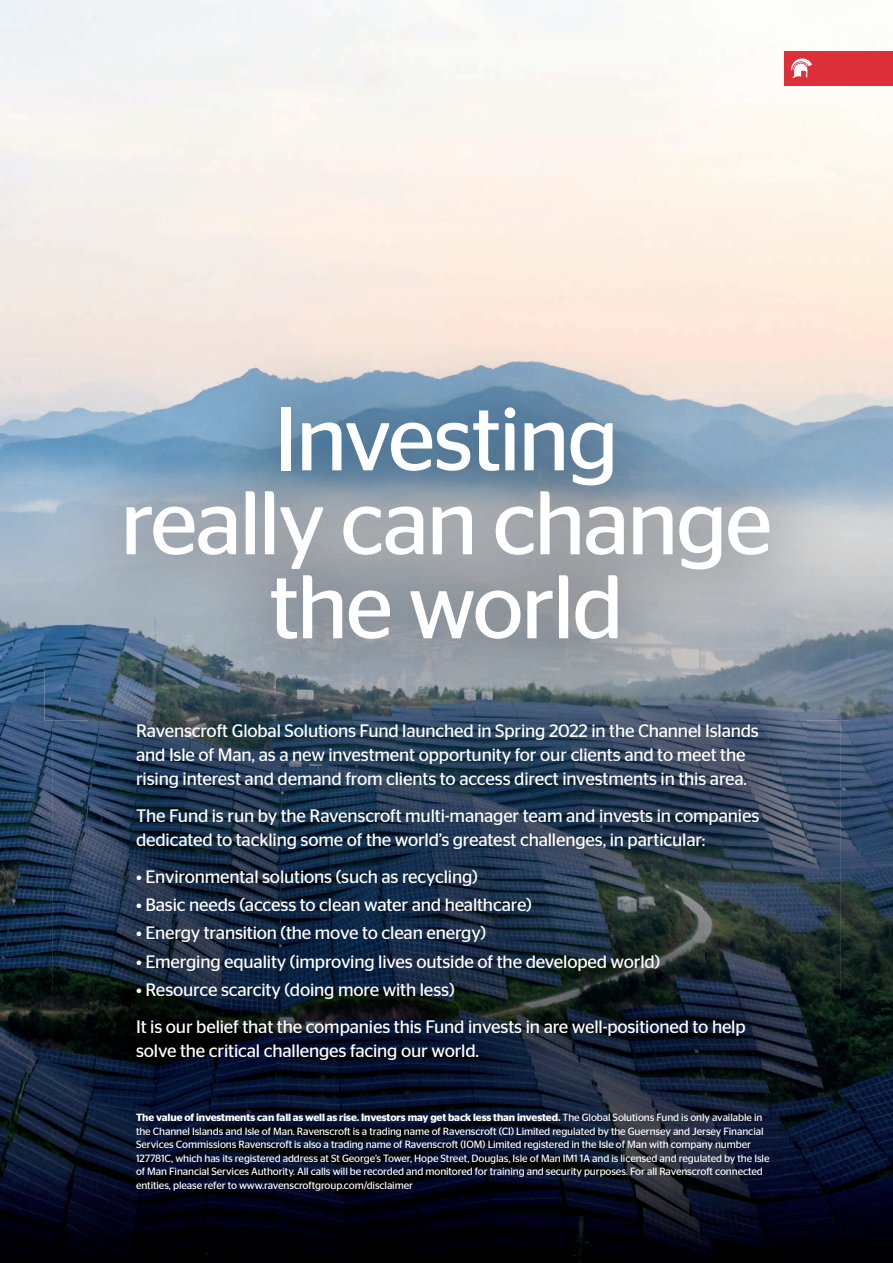
<style>
.page{position:relative;width:893px;height:1263px;background:#fff}
.page>*{position:absolute;margin:0;border:0;box-sizing:border-box;transform-origin:0 0}
.t1{font:90px/84px "Stag Sans";letter-spacing:-.025em;color:#fff;text-align:center}
.t2{font:18px/24px "Stag Sans";letter-spacing:-.01em;color:#fff}
.t3{font:10.5px/13.5px "Stag Sans";letter-spacing:-.01em;color:#fff}
.s1{font-weight:600}
</style>
<div class="page">
<img style="left:0;top:0;width:893px;height:358px">
<img style="left:0;top:358px;width:52px;height:790px">
<img style="left:841px;top:358px;width:52px;height:790px">
<img style="left:52px;top:720px;width:53px;height:428px">
<img style="left:788px;top:720px;width:53px;height:428px">
<img style="left:105px;top:1107px;width:683px;height:41px">
<img style="left:0;top:1148px;width:893px;height:115px">
<img style="left:45px;top:329px;width:804px;height:391px">
<img style="left:89px;top:676px;width:717px;height:431px">
<div style="left:784px;top:51px;width:109px;height:34px;background:#dd2f39"></div>
<svg style="left:791px;top:58px;width:21px;height:20px"></svg>
<h1 class="t1" style="left:121px;top:396px;width:653px">Investing<br>really can change the world</h1>
<p class="t2" style="left:136px;top:719px;width:624px">Ravenscroft Global Solutions Fund launched in Spring 2022 in the Channel Islands and Isle of Man, as a new investment opportunity for our clients and to meet the rising interest and demand from clients to access direct investments in this area.</p>
<p class="t2" style="left:136px;top:804px;width:625px">The Fund is run by the Ravenscroft multi-manager team and invests in companies dedicated to tackling some of the world’s greatest challenges, in particular:</p>
<p class="t2" style="left:136px;top:864px;width:343px">• Environmental solutions (such as recycling)</p>
<p class="t2" style="left:136px;top:893px;width:397px">• Basic needs (access to clean water and healthcare)</p>
<p class="t2" style="left:136px;top:921px;width:352px">• Energy transition (the move to clean energy)</p>
<p class="t2" style="left:136px;top:949px;width:526px">• Emerging equality (improving lives outside of the developed world)</p>
<p class="t2" style="left:136px;top:971px;width:611px;line-height:36.8px">• Resource scarcity (doing more with less)<br>It is our belief that the companies this Fund invests in are well-positioned to help</p>
<p class="t2" style="left:136px;top:1038px;width:345px">solve the critical challenges facing our world.</p>
<p class="t3" style="left:136px;top:1110px;width:635px"><span class="s1">The value of investments can fall as well as rise. Investors may get back less than invested.</span> The Global Solutions Fund is only available in the Channel Islands and Isle of Man. Ravenscroft is a trading name of Ravenscroft (CI) Limited regulated by the Guernsey and Jersey Financial Services Commissions Ravenscroft is also a trading name of Ravenscroft (IOM) Limited registered in the Isle of Man with company number 127781C, which has its registered address at St George’s Tower, Hope Street, Douglas, Isle of Man IM1 1A and is licensed and regulated by the Isle of Man Financial Services Authority. All calls will be recorded and monitored for training and security purposes. For all Ravenscroft connected entities, please refer to www.ravenscroftgroup.com/disclaimer</p>
</div>
